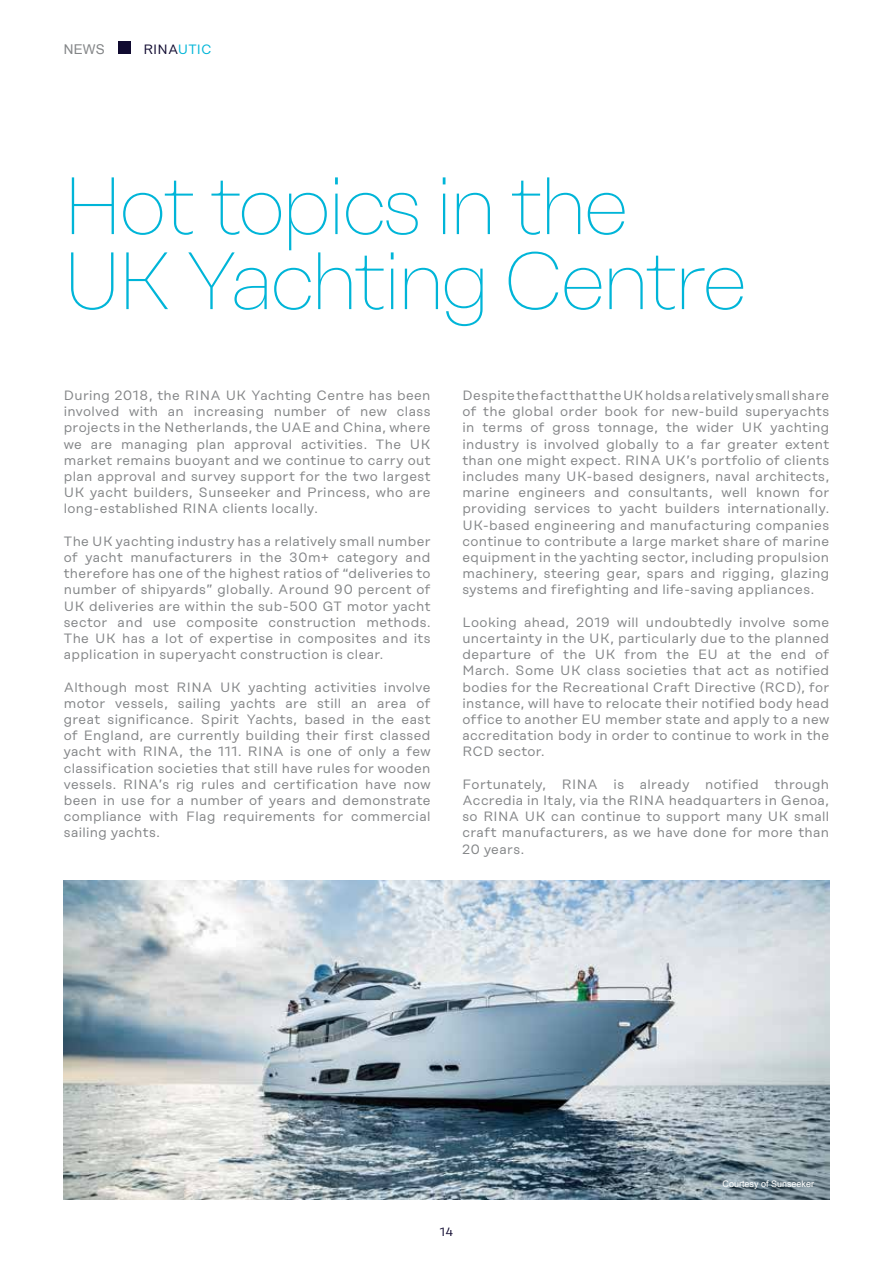
<style>
.page{position:relative;width:893px;height:1263px;background:#fff}
.page>*{position:absolute;margin:0;border:0;box-sizing:border-box;transform-origin:0 0}
.t1{font:100 81px/75px "Rational Display";letter-spacing:-.03em;color:#00b5d8}
.t2{font:13.5px/16.2px "Rational Display";letter-spacing:.025em;color:#838587;text-align:justify}
.t3{font:13.5px "Rational Display";letter-spacing:.01em;color:#100a30}
.t4{font:13.5px "Arial";color:#838587}
.t5{font:12px "Rational Display";color:#100a30}
.t6{font:9px "Arial";color:#fff}
.s1{color:#00b5d8}
</style>
<div class="page">
<img style="left:64px;top:880px;width:765px;height:319px">
<div style="left:118px;top:41px;width:13px;height:13px;background:#100a30"></div>
<p class="t4" style="left:64px;top:41px;width:42px">NEWS</p>
<p class="t3" style="left:143px;top:42px;width:70px">RINA<span class="s1">UTIC</span></p>
<h1 class="t1" style="left:64px;top:169px;width:685px">Hot topics in the<br>UK Yachting Centre</h1>
<p class="t2" style="left:64px;top:387px;width:368px">During 2018, the RINA UK Yachting Centre has been involved with an increasing number of new class projects in the Netherlands, the UAE and China, where we are managing plan approval activities. The UK market remains buoyant and we continue to carry out plan approval and survey support for the two largest UK yacht builders, Sunseeker and Princess, who are long-established RINA clients locally.</p>
<p class="t2" style="left:64px;top:533px;width:368px">The UK yachting industry has a relatively small number of yacht manufacturers in the 30m+ category and therefore has one of the highest ratios of “deliveries to number of shipyards” globally. Around 90 percent of UK deliveries are within the sub-500 GT motor yacht sector and use composite construction methods.<br>The UK has a lot of expertise in composites and its application in superyacht construction is clear.</p>
<p class="t2" style="left:64px;top:679px;width:368px">Although most RINA UK yachting activities involve motor vessels, sailing yachts are still an area of great significance. Spirit Yachts, based in the east of England, are currently building their first classed yacht with RINA, the 111. RINA is one of only a few classification societies that still have rules for wooden vessels. RINA’s rig rules and certification have now been in use for a number of years and demonstrate compliance with Flag requirements for commercial sailing yachts.</p>
<p class="t2" style="left:462px;top:387px;width:368px">Despite the fact that the UK holds a relatively small share of the global order book for new-build superyachts in terms of gross tonnage, the wider UK yachting industry is involved globally to a far greater extent than one might expect. RINA UK’s portfolio of clients includes many UK-based designers, naval architects, marine engineers and consultants, well known for providing services to yacht builders internationally.<br>UK-based engineering and manufacturing companies continue to contribute a large market share of marine equipment in the yachting sector, including propulsion machinery, steering gear, spars and rigging, glazing systems and firefighting and life-saving appliances.</p>
<p class="t2" style="left:462px;top:614px;width:368px">Looking ahead, 2019 will undoubtedly involve some uncertainty in the UK, particularly due to the planned departure of the UK from the EU at the end of March. Some UK class societies that act as notified bodies for the Recreational Craft Directive (RCD), for instance, will have to relocate their notified body head office to another EU member state and apply to a new accreditation body in order to continue to work in the RCD sector.</p>
<p class="t2" style="left:462px;top:776px;width:368px">Fortunately, RINA is already notified through Accredia in Italy, via the RINA headquarters in Genoa, so RINA UK can continue to support many UK small craft manufacturers, as we have done for more than 20 years.</p>
<p class="t5" style="left:440px;top:1225px;width:15px">14</p>
<p class="t6" style="left:722px;top:1178px;width:93px">Courtesy of Sunseeker</p>
</div>
